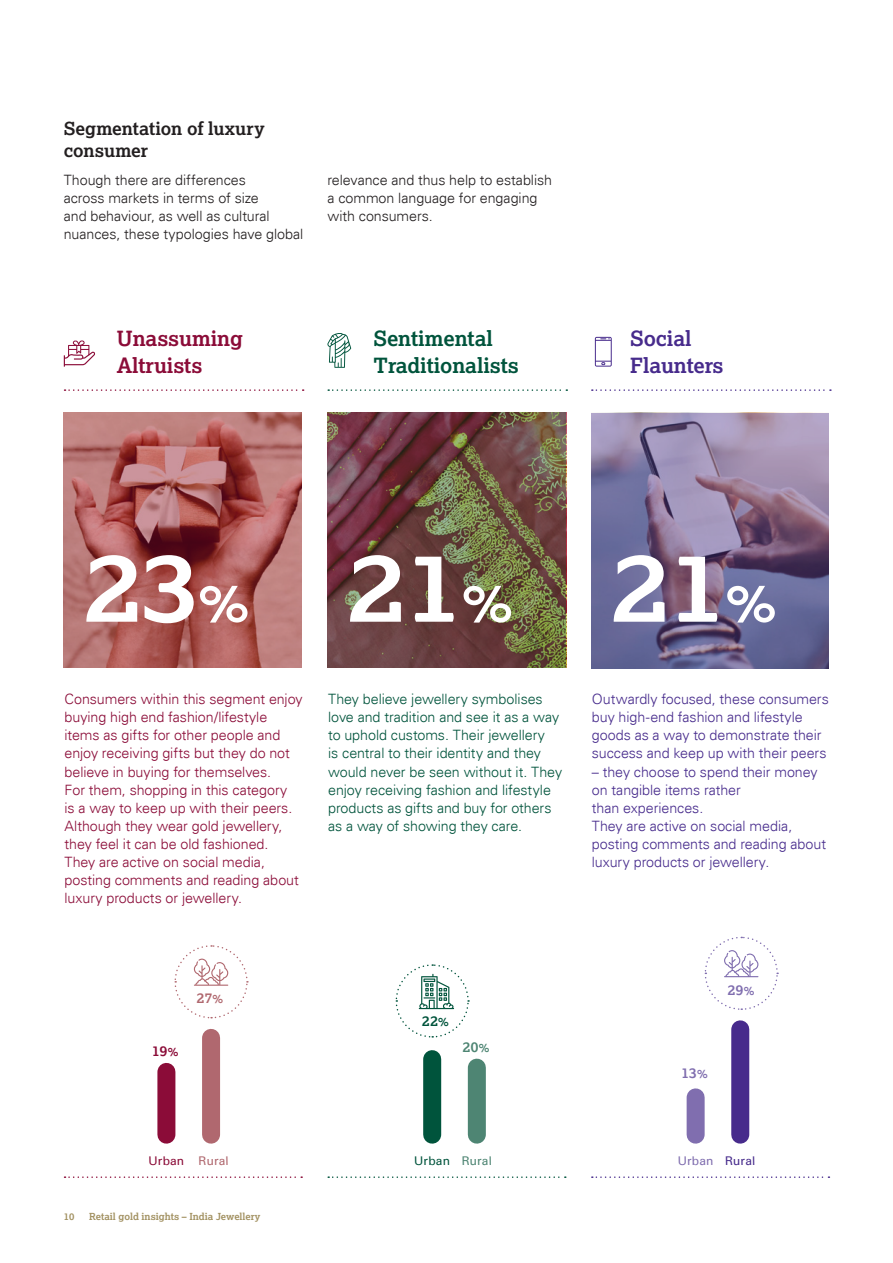
<style>
.page{position:relative;width:893px;height:1263px;background:#fff}
.page>*{position:absolute;margin:0;border:0;box-sizing:border-box;transform-origin:0 0}
.Section_heading{font:700 97.5px "Lexia";color:#fff;scale:1.1 1}
.Heading{font:700 21px/27px "Lexia";letter-spacing:-.005em;color:#00543c}
.Heading-2{font:700 21px/27px "Lexia";letter-spacing:-.005em;color:#8b0c38}
.Heading-3{font:700 21px/27px "Lexia";letter-spacing:-.005em;color:#472b8c}
.Introduction_Green{font:700 18px/22.5px "Lexia";color:#231f20}
.Body_copy_9_5_12{font:300 14.25px/18px "Univers";letter-spacing:-.005em;color:#8b0c38}
.Body_copy_9_5_12-2{font:300 14.25px/18px "Univers";letter-spacing:-.005em;color:#472b8c}
.Body_copy_9_5_12-3{font:300 14.25px/18px "Univers";letter-spacing:-.005em;color:#00543c}
.Body_copy_9_5_12-4{font:300 14.25px/18px "Univers";letter-spacing:-.005em;color:#231f20}
.Body_copy_9_5_12-5{font:700 14.25px "Lexia";color:#806eaf}
.Body_copy_9_5_12-6{font:700 14.25px "Lexia";color:#b0686f}
.Body_copy_9_5_12-7{font:700 14.25px "Lexia";color:#8b0c38}
.Body_copy_9_5_12-8{font:700 14.25px "Lexia";color:#4e8573}
.Body_copy_9_5_12-9{font:700 14.25px "Lexia";color:#00543c}
.Body_copy_9_5_12-10{font:12px "Univers";color:#8b0c38}
.Body_copy_9_5_12-11{font:12px "Univers";color:#b0686f}
.Body_copy_9_5_12-12{font:12px "Univers";color:#00543c}
.Body_copy_9_5_12-13{font:12px "Univers";color:#4e8573}
.Body_copy_9_5_12-14{font:12px "Univers";color:#806eaf}
.Body_copy_9_5_12-15{font:12px "Univers";color:#472b8c}
.t1{font:700 9.75px "Lexia";color:#a29161}
.s1{font-size:52.5px}
.s2{font-size:12px}
</style>
<div class="page">
<svg style="left:65px;top:1176px;width:237px;height:2px"></svg>
<svg style="left:328px;top:1176px;width:238px;height:2px"></svg>
<svg style="left:592px;top:1176px;width:237px;height:2px"></svg>
<svg style="left:64px;top:412px;width:238px;height:256px;background:#ae6462"></svg>
<svg style="left:65px;top:389px;width:239px;height:2px"></svg>
<img style="left:327px;top:412px;width:239px;height:256px">
<svg style="left:591px;top:413px;width:238px;height:256px;background:#7e7298"></svg>
<svg style="left:328px;top:389px;width:239px;height:2px"></svg>
<svg style="left:592px;top:389px;width:239px;height:2px"></svg>
<svg style="left:174px;top:945px;width:74px;height:74px"></svg>
<svg style="left:704px;top:936px;width:75px;height:74px"></svg>
<svg style="left:395px;top:964px;width:75px;height:74px"></svg>
<svg style="left:327px;top:333px;width:24px;height:35px"></svg>
<svg style="left:64px;top:340px;width:31px;height:27px"></svg>
<div style="left:731px;top:1029px;width:18px;height:106px;background:#472b8c"></div>
<div style="left:687px;top:1097px;width:18px;height:38px;background:#806eaf"></div>
<div style="left:202px;top:1038px;width:18px;height:97px;background:#b0686f"></div>
<div style="left:157px;top:1072px;width:18px;height:63px;background:#8b0c38"></div>
<div style="left:468px;top:1067px;width:18px;height:68px;background:#4e8573"></div>
<div style="left:423px;top:1059px;width:18px;height:76px;background:#00543c"></div>
<svg style="left:595px;top:337px;width:17px;height:30px"></svg>
<p class="Introduction_Green" style="left:64px;top:117px;width:202px">Segmentation of luxury consumer</p>
<p class="Body_copy_9_5_12-4" style="left:64px;top:171px;width:241px">Though there are differences<br>across markets in terms of size<br>and behaviour, as well as cultural nuances, these typologies have global</p>
<p class="Body_copy_9_5_12-4" style="left:327px;top:171px;width:226px">relevance and thus help to establish a common language for engaging with consumers.</p>
<p class="Heading-2" style="left:117px;top:324px;width:128px">Unassuming<br>Altruists</p>
<p class="Heading" style="left:374px;top:324px;width:147px">Sentimental<br>Traditionalists</p>
<p class="Heading-3" style="left:630px;top:324px;width:95px">Social<br>Flaunters</p>
<p class="Section_heading" style="left:84px;top:525px;width:152px">23<span class="s1">%</span></p>
<p class="Section_heading" style="left:348px;top:525px;width:152px">21<span class="s1">%</span></p>
<p class="Section_heading" style="left:612px;top:525px;width:152px">21<span class="s1">%</span></p>
<p class="Body_copy_9_5_12" style="left:65px;top:690px;width:240px">Consumers within this segment enjoy buying high end fashion/lifestyle items as gifts for other people and enjoy receiving gifts but they do not believe in buying for themselves.<br>For them, shopping in this category<br>is a way to keep up with their peers.<br>Although they wear gold jewellery, they feel it can be old fashioned.<br>They are active on social media, posting comments and reading about luxury products or jewellery.</p>
<p class="Body_copy_9_5_12-3" style="left:328px;top:690px;width:235px">They believe jewellery symbolises love and tradition and see it as a way to uphold customs. Their jewellery<br>is central to their identity and they would never be seen without it. They enjoy receiving fashion and lifestyle products as gifts and buy for others as a way of showing they care.</p>
<p class="Body_copy_9_5_12-2" style="left:592px;top:690px;width:238px">Outwardly focused, these consumers buy high-end fashion and lifestyle goods as a way to demonstrate their success and keep up with their peers</p>
<p class="Body_copy_9_5_12-2" style="left:592px;top:762px;width:236px">– they choose to spend their money on tangible items rather<br>than experiences.<br>They are active on social media, posting comments and reading about luxury products or jewellery.</p>
<p class="Body_copy_9_5_12-6" style="left:197px;top:989px;width:28px">27<span class="s2">%</span></p>
<p class="Body_copy_9_5_12-9" style="left:422px;top:1012px;width:29px">22<span class="s2">%</span></p>
<p class="Body_copy_9_5_12-5" style="left:728px;top:980px;width:29px">29<span class="s2">%</span></p>
<p class="Body_copy_9_5_12-7" style="left:152px;top:1041px;width:28px">19<span class="s2">%</span></p>
<p class="Body_copy_9_5_12-8" style="left:463px;top:1037px;width:29px">20<span class="s2">%</span></p>
<p class="Body_copy_9_5_12-5" style="left:681px;top:1064px;width:28px">13<span class="s2">%</span></p>
<p class="Body_copy_9_5_12-10" style="left:149px;top:1154px;width:38px">Urban</p>
<p class="Body_copy_9_5_12-11" style="left:199px;top:1154px;width:32px">Rural</p>
<p class="Body_copy_9_5_12-12" style="left:414px;top:1154px;width:38px">Urban</p>
<p class="Body_copy_9_5_12-13" style="left:462px;top:1154px;width:32px">Rural</p>
<p class="Body_copy_9_5_12-14" style="left:678px;top:1154px;width:38px">Urban</p>
<p class="Body_copy_9_5_12-15" style="left:725px;top:1154px;width:32px">Rural</p>
<p class="t1" style="left:64px;top:1210px;width:12px">10</p>
<p class="t1" style="left:89px;top:1210px;width:172px">Retail gold insights – India Jewellery</p>
</div>
